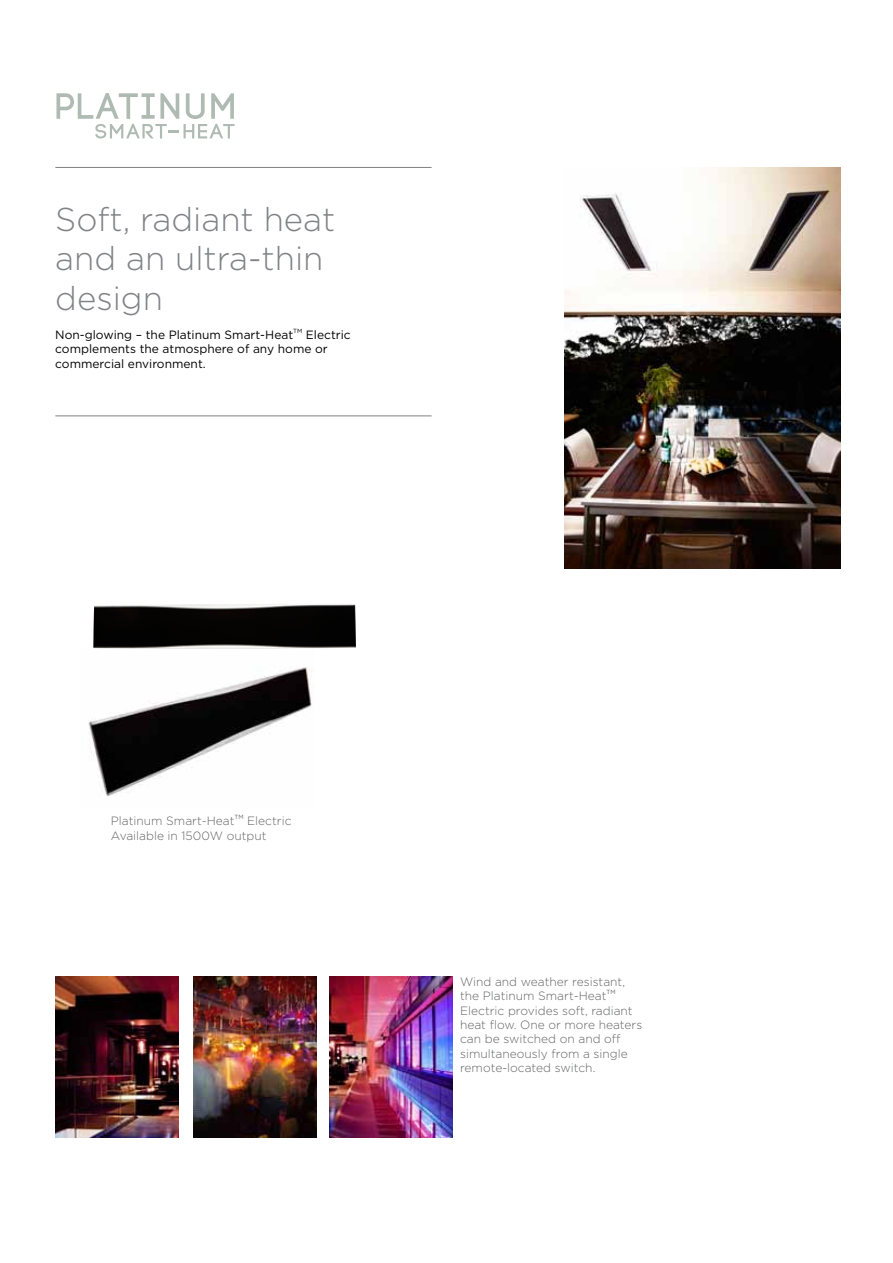
<style>
.page{position:relative;width:893px;height:1263px;background:#fff}
.page>*{position:absolute;margin:0;border:0;box-sizing:border-box;transform-origin:0 0}
.t1{font:300 33px/39.6px "Gotham";color:#808285}
.t2{font:300 12px/14.4px "Gotham";color:#636466}
.t3{font:12px/14.4px "Gotham";color:#000}
.t4{font:6px "Gotham";color:#636466}
.t5{font:6px "Gotham";color:#000}
</style>
<div class="page">
<hr style="left:55px;top:167px;width:377px;height:1px;background:#808285">
<hr style="left:55px;top:415px;width:377px;height:1px;background:#808285">
<img style="left:93px;top:604px;width:263px;height:45px">
<img style="left:88px;top:667px;width:224px;height:129px">
<svg style="left:56px;top:93px;width:178px;height:46px"></svg>
<img style="left:193px;top:976px;width:123px;height:162px">
<img style="left:329px;top:976px;width:124px;height:162px">
<img style="left:564px;top:168px;width:277px;height:401px">
<img style="left:56px;top:976px;width:123px;height:162px">
<h1 class="t1" style="left:55px;top:198px;width:281px">Soft, radiant heat and an ultra-thin design</h1>
<p class="t3" style="left:55px;top:327px;width:239px">Non-glowing – the Platinum Smart-Heat</p>
<p class="t5" style="left:293px;top:327px;width:11px">TM</p>
<p class="t3" style="left:55px;top:327px;width:297px;text-indent:251px">Electric complements the atmosphere of any home or commercial environment.</p>
<p class="t2" style="left:111px;top:813px;width:125px">Platinum Smart-Heat</p>
<p class="t4" style="left:234px;top:813px;width:11px">TM</p>
<p class="t2" style="left:111px;top:813px;width:182px;text-indent:136px">Electric<br>Available in 1500W output</p>
<p class="t2" style="left:460px;top:974px;width:167px">Wind and weather resistant, the Platinum Smart-Heat</p>
<p class="t4" style="left:606px;top:988px;width:11px">TM</p>
<p class="t2" style="left:460px;top:1003px;width:184px">Electric provides soft, radiant heat flow. One or more heaters can be switched on and off simultaneously from a single remote-located switch.</p>
</div>
